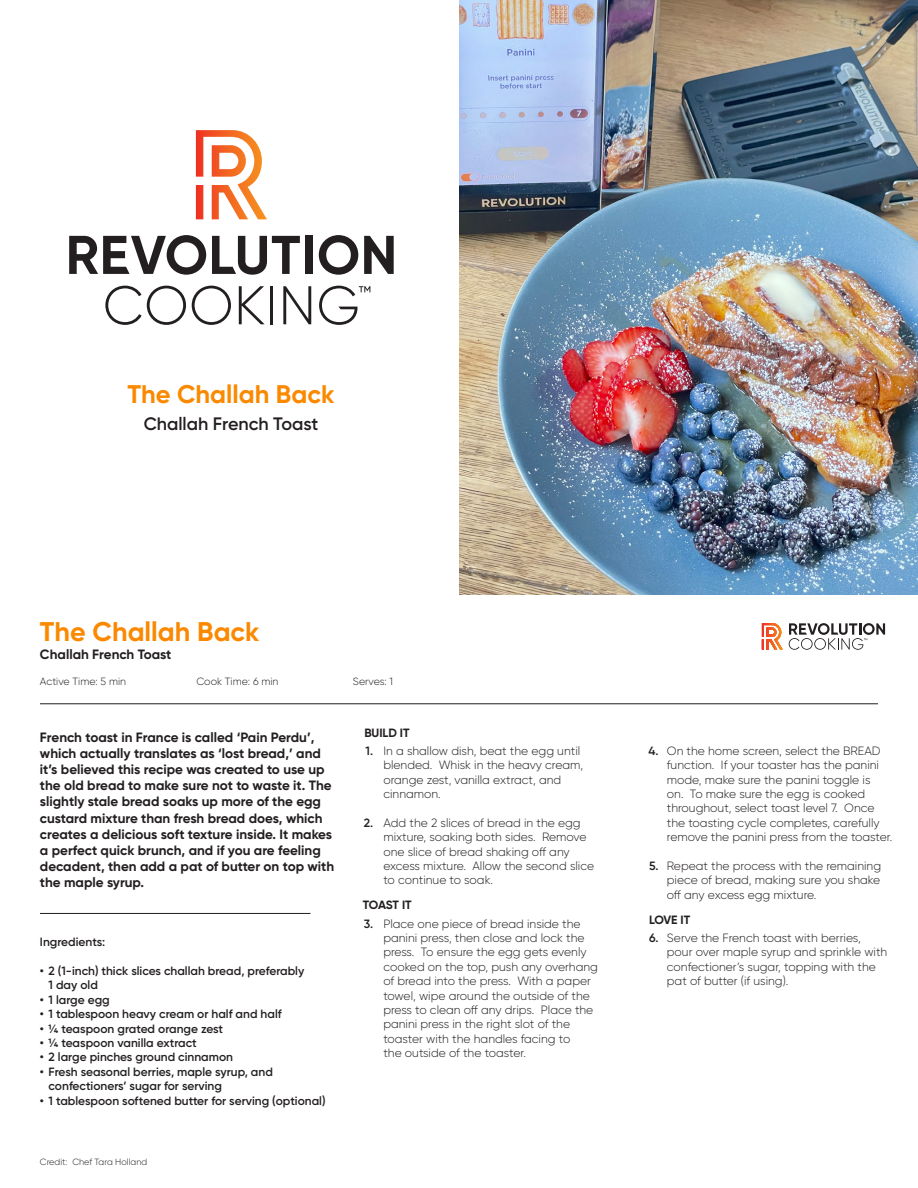
<style>
.page{position:relative;width:918px;height:1188px;background:#fff}
.page>*{position:absolute;margin:0;border:0;box-sizing:border-box;transform-origin:0 0}
.t1{font:700 27px "Gilroy";color:#fa8900}
.t2{font:700 25.5px "Gilroy";color:#fa8900}
.t3{font:600 18px "Gilroy";color:#231f20}
.t4{font:700 13.5px/16.2px "Gilroy";color:#231f20}
.t5{font:300 12px/14.4px "Gilroy";color:#231f20}
.t6{font:600 12px/14.4px "Gilroy";color:#231f20}
.t7{font:700 12px "Gilroy";letter-spacing:-.005em;color:#231f20}
.t8{font:300 10.5px "Gilroy";color:#231f20}
.t9{font:300 9px "Gilroy";color:#231f20}
</style>
<div class="page">
<img style="left:459px;top:0;width:459px;height:595px">
<svg style="left:196px;top:130px;width:71px;height:89px"></svg>
<svg style="left:69px;top:235px;width:137px;height:40px"></svg>
<svg style="left:212px;top:236px;width:88px;height:39px"></svg>
<div style="left:305px;top:236px;width:8px;height:38px;background:#231f20"></div>
<svg style="left:319px;top:235px;width:39px;height:40px"></svg>
<svg style="left:364px;top:236px;width:30px;height:38px"></svg>
<svg style="left:105px;top:286px;width:81px;height:39px"></svg>
<svg style="left:192px;top:286px;width:39px;height:39px"></svg>
<svg style="left:239px;top:286px;width:26px;height:38px"></svg>
<hr style="left:270px;top:286px;width:3px;height:38px;background:#231f20">
<svg style="left:283px;top:286px;width:28px;height:38px"></svg>
<svg style="left:319px;top:286px;width:51px;height:39px"></svg>
<hr style="left:40px;top:704px;width:838px;height:1px;background:#231f20">
<hr style="left:40px;top:913px;width:270px;height:1px;background:#231f20">
<svg style="left:762px;top:623px;width:123px;height:27px"></svg>
<p class="t2" style="left:127px;top:378px;width:209px">The Challah Back</p>
<p class="t3" style="left:144px;top:413px;width:176px">Challah French Toast</p>
<p class="t1" style="left:40px;top:614px;width:221px">The Challah Back</p>
<p class="t4" style="left:40px;top:646px;width:133px">Challah French Toast</p>
<p class="t8" style="left:40px;top:675px;width:88px">Active Time: 5 min</p>
<p class="t8" style="left:196px;top:675px;width:84px">Cook Time: 6 min</p>
<p class="t8" style="left:353px;top:675px;width:42px">Serves: 1</p>
<p class="t4" style="left:40px;top:729px;width:296px">French toast in France is called ‘Pain Perdu’, which actually translates as ‘lost bread,’ and it’s believed this recipe was created to use up the old bread to make sure not to waste it. The slightly stale bread soaks up more of the egg custard mixture than fresh bread does, which creates a delicious soft texture inside. It makes a perfect quick brunch, and if you are feeling decadent, then add a pat of butter on top with the maple syrup.</p>
<p class="t6" style="left:40px;top:935px;width:67px">Ingredients:</p>
<p class="t6" style="left:49px;top:963px;width:257px;text-indent:-9px">• 2 (1-inch) thick slices challah bread, preferably<br>1 day old</p>
<p class="t6" style="left:40px;top:992px;width:71px">• 1 large egg</p>
<p class="t6" style="left:40px;top:1007px;width:243px">• 1 tablespoon heavy cream or half and half</p>
<p class="t6" style="left:40px;top:1021px;width:185px">• ¼ teaspoon grated orange zest</p>
<p class="t6" style="left:40px;top:1035px;width:158px">• ¼ teaspoon vanilla extract</p>
<p class="t6" style="left:40px;top:1050px;width:195px">• 2 large pinches ground cinnamon</p>
<p class="t6" style="left:49px;top:1064px;width:226px;text-indent:-9px">• Fresh seasonal berries, maple syrup, and confectioners’ sugar for serving</p>
<p class="t6" style="left:40px;top:1093px;width:287px">• 1 tablespoon softened butter for serving (optional)</p>
<p class="t9" style="left:40px;top:1156px;width:109px">Credit: Chef Tara Holland</p>
<p class="t7" style="left:364px;top:725px;width:47px">BUILD IT</p>
<p class="t5" style="left:383px;top:743px;width:201px">In a shallow dish, beat the egg until blended. Whisk in the heavy cream, orange zest, vanilla extract, and cinnamon.</p>
<p class="t5" style="left:383px;top:815px;width:205px">Add the 2 slices of bread in the egg mixture, soaking both sides. Remove</p>
<p class="t5" style="left:383px;top:844px;width:188px">one slice of bread shaking off any</p>
<p class="t5" style="left:383px;top:858px;width:212px">excess mixture. Allow the second slice</p>
<p class="t5" style="left:383px;top:873px;width:111px">to continue to soak.</p>
<p class="t5" style="left:383px;top:916px;width:216px">Place one piece of bread inside the panini press, then close and lock the press. To ensure the egg gets evenly cooked on the top, push any overhang</p>
<p class="t5" style="left:383px;top:974px;width:211px">of bread into the press. With a paper towel, wipe around the outside of the press to clean off any drips. Place the panini press in the right slot of the</p>
<p class="t5" style="left:383px;top:1031px;width:188px">toaster with the handles facing to</p>
<p class="t5" style="left:383px;top:1046px;width:144px">the outside of the toaster.</p>
<p class="t6" style="left:366px;top:743px;width:9px">1.</p>
<p class="t6" style="left:364px;top:815px;width:11px">2.</p>
<p class="t7" style="left:363px;top:897px;width:50px">TOAST IT</p>
<p class="t6" style="left:364px;top:916px;width:11px">3.</p>
<p class="t5" style="left:667px;top:743px;width:227px">On the home screen, select the BREAD function. If your toaster has the panini mode, make sure the panini toggle is<br>on. To make sure the egg is cooked throughout, select toast level 7. Once the toasting cycle completes, carefully remove the panini press from the toaster.</p>
<p class="t5" style="left:667px;top:858px;width:216px;text-align:justify">Repeat the process with the remaining piece of bread, making sure you shake off any excess egg mixture.</p>
<p class="t5" style="left:667px;top:930px;width:222px">Serve the French toast with berries, pour over maple syrup and sprinkle with confectioner’s sugar, topping with the pat of butter (if using).</p>
<p class="t6" style="left:648px;top:743px;width:12px">4.</p>
<p class="t6" style="left:649px;top:858px;width:11px">5.</p>
<p class="t7" style="left:649px;top:912px;width:43px">LOVE IT</p>
<p class="t6" style="left:649px;top:930px;width:11px">6.</p>
</div>
